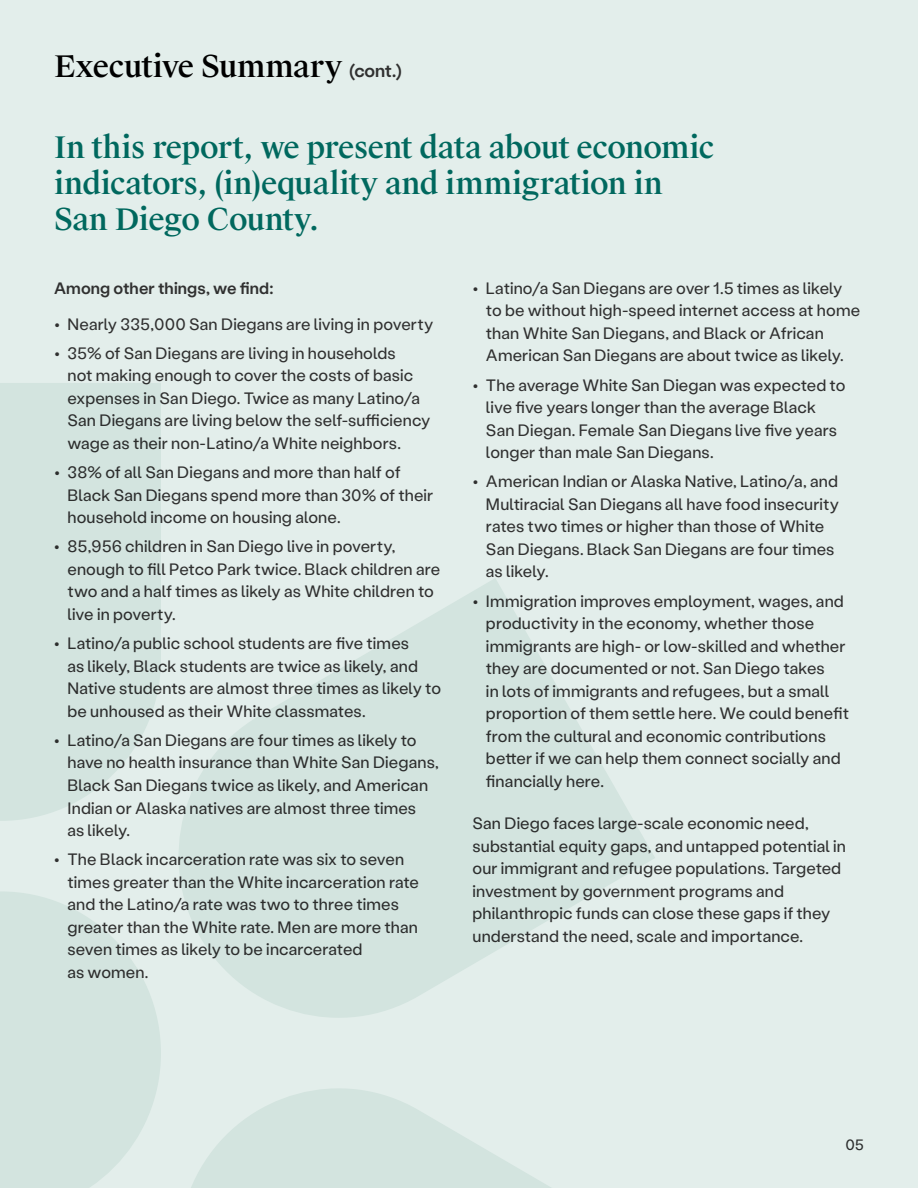
<style>
.page{position:relative;width:918px;height:1188px;background:#e3eeeb}
.page>*{position:absolute;margin:0;border:0;box-sizing:border-box;transform-origin:0 0}
.t1{font:500 30px/36px "Suisse Works";letter-spacing:-.015em;color:#00685e}
.t2{font:500 30px "Suisse Works";letter-spacing:-.015em;color:#000}
.t3{font:16.5px/22.5px "Stabil Grotesk";letter-spacing:.005em;color:#303030}
.t4{font:500 16.5px "Stabil Grotesk";letter-spacing:.01em;color:#303030}
.t5{font:15px "Stabil Grotesk";color:#303030}
.s1{font-family:"Stabil Grotesk";font-size:18px;color:#303030}
</style>
<div class="page">
<svg style="left:0;top:892px;width:161px;height:296px;fill:#d3e4df"></svg>
<svg style="left:0;top:383px;width:161px;height:438px;fill:#d3e4df"></svg>
<svg style="left:156px;top:1065px;width:395px;height:123px"></svg>
<svg style="left:156px;top:578px;width:499px;height:463px;fill:#d3e4df"></svg>
<h1 class="t2" style="left:54px;top:48px;width:349px">Executive Summary <span class="s1">(cont.)</span></h1>
<h1 class="t1" style="left:54px;top:130px;width:662px">In this report, we present data about economic indicators, (in)equality and immigration in<br>San Diego County.</h1>
<p class="t4" style="left:54px;top:277px;width:221px">Among other things, we find:</p>
<p class="t3" style="left:54px;top:312px;width:381px">• Nearly 335,000 San Diegans are living in poverty</p>
<p class="t3" style="left:67px;top:341px;width:364px;text-indent:-13px">• 35% of San Diegans are living in households<br>not making enough to cover the costs of basic expenses in San Diego. Twice as many Latino/a San Diegans are living below the self-sufficiency wage as their non-Latino/a White neighbors.</p>
<p class="t3" style="left:67px;top:460px;width:367px;text-indent:-13px">• 38% of all San Diegans and more than half of<br>Black San Diegans spend more than 30% of their household income on housing alone.</p>
<p class="t3" style="left:67px;top:535px;width:374px;text-indent:-13px">• 85,956 children in San Diego live in poverty, enough to fill Petco Park twice. Black children are two and a half times as likely as White children to live in poverty.</p>
<p class="t3" style="left:67px;top:631px;width:375px;text-indent:-13px">• Latino/a public school students are five times<br>as likely, Black students are twice as likely, and Native students are almost three times as likely to be unhoused as their White classmates.</p>
<p class="t3" style="left:67px;top:728px;width:373px;text-indent:-13px">• Latino/a San Diegans are four times as likely to have no health insurance than White San Diegans, Black San Diegans twice as likely, and American Indian or Alaska natives are almost three times<br>as likely.</p>
<p class="t3" style="left:67px;top:847px;width:353px;text-indent:-13px">• The Black incarceration rate was six to seven times greater than the White incarceration rate and the Latino/a rate was two to three times greater than the White rate. Men are more than seven times as likely to be incarcerated<br>as women.</p>
<p class="t3" style="left:486px;top:276px;width:376px;text-indent:-13px">• Latino/a San Diegans are over 1.5 times as likely to be without high-speed internet access at home than White San Diegans, and Black or African American San Diegans are about twice as likely.</p>
<p class="t3" style="left:486px;top:373px;width:361px;text-indent:-14px">• The average White San Diegan was expected to live five years longer than the average Black San Diegan. Female San Diegans live five years longer than male San Diegans.</p>
<p class="t3" style="left:486px;top:469px;width:355px;text-indent:-13px">• American Indian or Alaska Native, Latino/a, and Multiracial San Diegans all have food insecurity rates two times or higher than those of White San Diegans. Black San Diegans are four times as likely.</p>
<p class="t3" style="left:486px;top:589px;width:365px;text-indent:-13px">• Immigration improves employment, wages, and productivity in the economy, whether those immigrants are high- or low-skilled and whether they are documented or not. San Diego takes<br>in lots of immigrants and refugees, but a small proportion of them settle here. We could benefit from the cultural and economic contributions better if we can help them connect socially and financially here.</p>
<p class="t3" style="left:472px;top:812px;width:375px">San Diego faces large-scale economic need, substantial equity gaps, and untapped potential in our immigrant and refugee populations. Targeted investment by government programs and philanthropic funds can close these gaps if they understand the need, scale and importance.</p>
<p class="t5" style="left:845px;top:1134px;width:20px">05</p>
</div>
